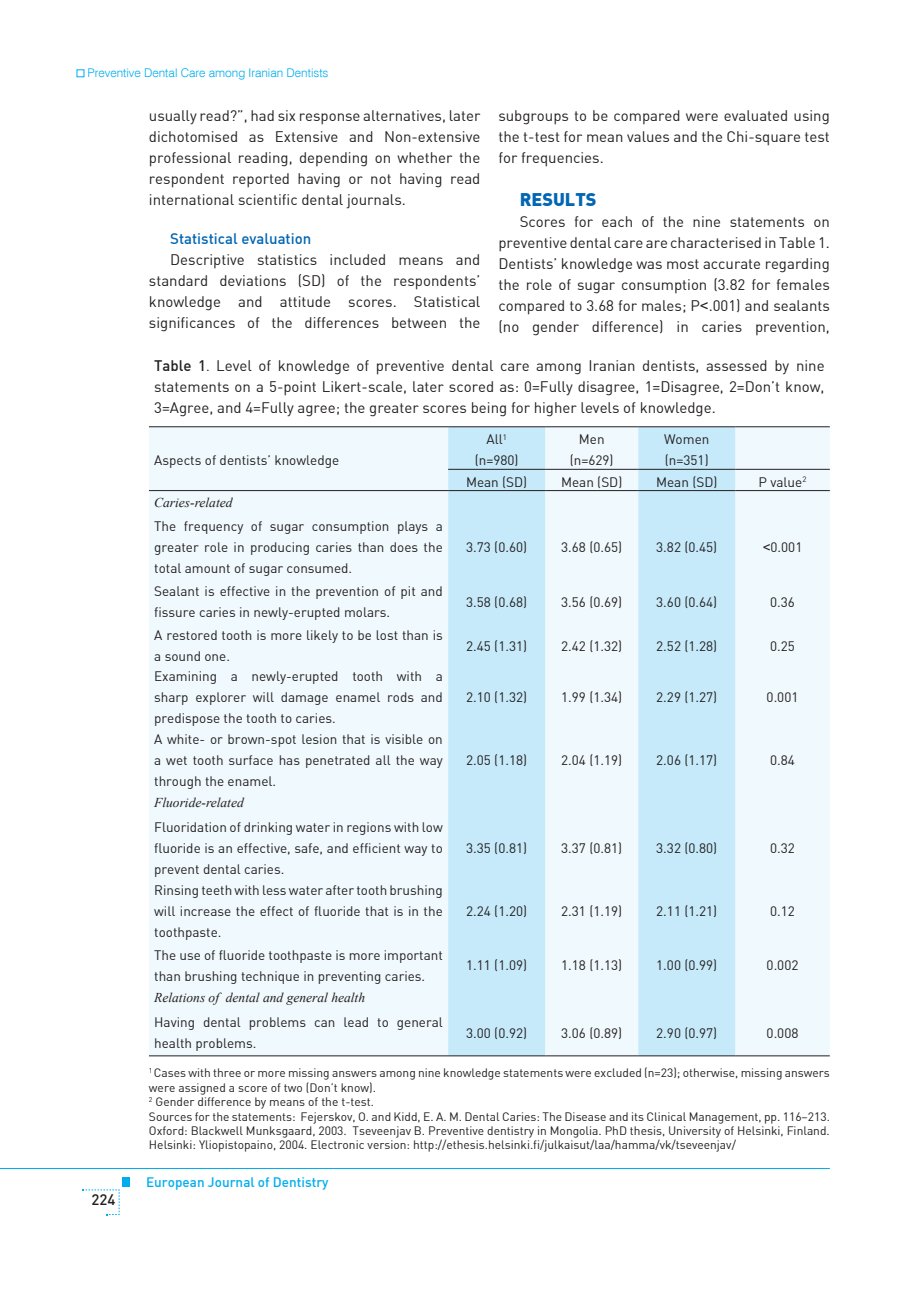
<style>
.page{position:relative;width:915px;height:1306px;background:#fff}
.page>*{position:absolute;margin:0;border:0;box-sizing:border-box;transform-origin:0 0}
.t1{font:18px "Din B Black";color:#0166b3}
.t2{font:15px/21px "Din B Regular";color:#231f20;text-align:justify}
.t3{font:15px "Din B Medium";color:#0166b3}
.t4{font:15px "Din B Medium";color:#231f20}
.t5{font:13.5px/21px "Din B Regular";color:#231f20;text-align:justify}
.t6{font:italic 13.5px "Times New Roman";color:#231f20}
.t7{font:13.5px "Din B Medium";color:#00aeef}
.t8{font:12px/14.4px "Din B Regular";color:#231f20}
.t9{font:300 12px "Swiss 721 BT";color:#00aeef}
.s1{font-family:"Arial"}
.s2{font-family:"Din B Medium"}
.s3{font-size:13.5px}
</style>
<div class="page">
<hr style="left:0;top:1168px;width:829px;height:1px;background:#00aeef">
<div style="left:122px;top:1177px;width:8px;height:9px;background:#00aeef"></div>
<svg style="left:83px;top:1189px;width:37px;height:26px"></svg>
<div style="left:149px;top:427px;width:680px;height:628px;background:#f0f9fd"></div>
<svg style="left:448px;top:427px;width:287px;height:628px;fill:#c6eafa"></svg>
<hr style="left:735px;top:469px;width:94px;height:1px;background:#231f20">
<hr style="left:149px;top:490px;width:299px;height:1px;background:#231f20">
<hr style="left:448px;top:490px;width:97px;height:1px;background:#231f20">
<hr style="left:545px;top:490px;width:93px;height:1px;background:#231f20">
<hr style="left:638px;top:490px;width:97px;height:1px;background:#231f20">
<hr style="left:735px;top:490px;width:94px;height:1px;background:#231f20">
<hr style="left:149px;top:1055px;width:299px;height:1px;background:#231f20">
<hr style="left:448px;top:1055px;width:97px;height:1px;background:#231f20">
<hr style="left:545px;top:1055px;width:93px;height:1px;background:#231f20">
<hr style="left:638px;top:1055px;width:97px;height:1px;background:#231f20">
<hr style="left:735px;top:1055px;width:94px;height:1px;background:#231f20">
<hr style="left:149px;top:426px;width:299px;height:1px;background:#231f20">
<hr style="left:448px;top:426px;width:97px;height:1px;background:#231f20">
<hr style="left:545px;top:426px;width:93px;height:1px;background:#231f20">
<hr style="left:638px;top:426px;width:97px;height:1px;background:#231f20">
<hr style="left:735px;top:426px;width:94px;height:1px;background:#231f20">
<hr style="left:448px;top:469px;width:97px;height:1px;background:#231f20">
<hr style="left:545px;top:469px;width:93px;height:1px;background:#231f20">
<hr style="left:638px;top:469px;width:97px;height:1px;background:#231f20">
<p class="t9" style="left:87px;top:66px;width:242px">Preventive Dental Care among Iranian Dentists</p>
<p class="t2" style="left:149px;top:105px;width:333px">usually read?”, had six response alternatives, later dichotomised as Extensive and Non-extensive professional reading, depending on whether the respondent reported having or not having read international scientific dental journals.</p>
<p class="t3" style="left:170px;top:229px;width:142px">Statistical evaluation</p>
<p class="t2" style="left:149px;top:249px;width:333px;text-indent:21px">Descriptive statistics included means and standard deviations (SD) of the respondents’ knowledge and attitude scores. Statistical significances of the differences between the</p>
<p class="t2" style="left:498px;top:105px;width:333px">subgroups to be compared were evaluated using the t-test for mean values and the Chi-square test for frequencies.</p>
<h1 class="t1" style="left:519px;top:187px;width:78px">RESULTS</h1>
<p class="t2" style="left:498px;top:210px;width:333px;text-indent:21px">Scores for each of the nine statements on preventive dental care are characterised in Table 1.<br>Dentists’ knowledge was most accurate regarding the role of sugar consumption (3.82 for females compared to 3.68 for males; P<span class="s1">&lt;</span>.001) and sealants (no gender difference) in caries prevention,</p>
<p class="t2" style="left:154px;top:355px;width:671px"><span class="s2">Table 1</span><span class="s3">.</span> Level of knowledge of preventive dental care among Iranian dentists, assessed by nine statements on a 5-point Likert-scale, later scored as: 0=Fully disagree, 1=Disagree, 2=Don’t know, 3=Agree, and 4=Fully agree; the greater scores being for higher levels of knowledge.</p>
<p class="t5" style="left:154px;top:449px;width:186px">Aspects of dentists’ knowledge</p>
<p class="t5" style="left:486px;top:428px;width:22px">All<sup>1</sup></p>
<p class="t5" style="left:578px;top:428px;width:27px">Men</p>
<p class="t5" style="left:664px;top:428px;width:47px">Women</p>
<p class="t5" style="left:474px;top:449px;width:45px">(n=980)</p>
<p class="t5" style="left:569px;top:449px;width:45px">(n=629)</p>
<p class="t5" style="left:664px;top:449px;width:45px">(n=351)</p>
<p class="t5" style="left:466px;top:471px;width:63px">Mean (SD)</p>
<p class="t5" style="left:561px;top:471px;width:63px">Mean (SD)</p>
<p class="t5" style="left:656px;top:471px;width:63px">Mean (SD)</p>
<p class="t5" style="left:758px;top:471px;width:49px">P value<sup>2</sup></p>
<p class="t6" style="left:154px;top:493px;width:80px">Caries-related</p>
<p class="t5" style="left:154px;top:515px;width:290px">The frequency of sugar consumption plays a greater role in producing caries than does the total amount of sugar consumed.</p>
<p class="t5" style="left:466px;top:536px;width:62px">3.73 (0.60)</p>
<p class="t5" style="left:561px;top:536px;width:62px">3.68 (0.65)</p>
<p class="t5" style="left:656px;top:536px;width:62px">3.82 (0.45)</p>
<p class="t5" style="left:762px;top:536px;width:41px"><span class="s1">&lt;</span>0.001</p>
<p class="t5" style="left:154px;top:580px;width:290px">Sealant is effective in the prevention of pit and fissure caries in newly-erupted molars.</p>
<p class="t5" style="left:466px;top:591px;width:62px">3.58 (0.68)</p>
<p class="t5" style="left:561px;top:591px;width:62px">3.56 (0.69)</p>
<p class="t5" style="left:656px;top:591px;width:62px">3.60 (0.64)</p>
<p class="t5" style="left:769px;top:591px;width:26px">0.36</p>
<p class="t5" style="left:154px;top:624px;width:290px">A restored tooth is more likely to be lost than is a sound one.</p>
<p class="t5" style="left:466px;top:635px;width:62px">2.45 (1.31)</p>
<p class="t5" style="left:561px;top:635px;width:62px">2.42 (1.32)</p>
<p class="t5" style="left:656px;top:635px;width:62px">2.52 (1.28)</p>
<p class="t5" style="left:769px;top:635px;width:26px">0.25</p>
<p class="t5" style="left:154px;top:665px;width:290px">Examining a newly-erupted tooth with a sharp explorer will damage enamel rods and predispose the tooth to caries.</p>
<p class="t5" style="left:466px;top:686px;width:62px">2.10 (1.32)</p>
<p class="t5" style="left:561px;top:686px;width:62px">1.99 (1.34)</p>
<p class="t5" style="left:656px;top:686px;width:62px">2.29 (1.27)</p>
<p class="t5" style="left:766px;top:686px;width:33px">0.001</p>
<p class="t5" style="left:154px;top:728px;width:290px">A white- or brown-spot lesion that is visible on a wet tooth surface has penetrated all the way through the enamel.</p>
<p class="t6" style="left:154px;top:792px;width:91px">Fluoride-related</p>
<p class="t5" style="left:154px;top:816px;width:290px">Fluoridation of drinking water in regions with low fluoride is an effective, safe, and efficient way to prevent dental caries.</p>
<p class="t5" style="left:154px;top:879px;width:290px">Rinsing teeth with less water after tooth brushing will increase the effect of fluoride that is in the toothpaste.</p>
<p class="t5" style="left:466px;top:749px;width:62px">2.05 (1.18)</p>
<p class="t5" style="left:561px;top:749px;width:62px">2.04 (1.19)</p>
<p class="t5" style="left:656px;top:749px;width:62px">2.06 (1.17)</p>
<p class="t5" style="left:769px;top:749px;width:26px">0.84</p>
<p class="t5" style="left:466px;top:837px;width:62px">3.35 (0.81)</p>
<p class="t5" style="left:561px;top:837px;width:62px">3.37 (0.81)</p>
<p class="t5" style="left:656px;top:837px;width:62px">3.32 (0.80)</p>
<p class="t5" style="left:769px;top:837px;width:26px">0.32</p>
<p class="t5" style="left:466px;top:900px;width:62px">2.24 (1.20)</p>
<p class="t5" style="left:561px;top:900px;width:62px">2.31 (1.19)</p>
<p class="t5" style="left:656px;top:900px;width:62px">2.11 (1.21)</p>
<p class="t5" style="left:769px;top:900px;width:26px">0.12</p>
<p class="t5" style="left:154px;top:944px;width:290px">The use of fluoride toothpaste is more important than brushing technique in preventing caries.</p>
<p class="t5" style="left:466px;top:954px;width:62px">1.11 (1.09)</p>
<p class="t5" style="left:561px;top:954px;width:62px">1.18 (1.13)</p>
<p class="t5" style="left:656px;top:954px;width:62px">1.00 (0.99)</p>
<p class="t5" style="left:766px;top:954px;width:33px">0.002</p>
<p class="t6" style="left:154px;top:988px;width:212px">Relations of dental and general health</p>
<p class="t5" style="left:154px;top:1011px;width:290px">Having dental problems can lead to general health problems.</p>
<p class="t5" style="left:466px;top:1022px;width:62px">3.00 (0.92)</p>
<p class="t5" style="left:561px;top:1022px;width:62px">3.06 (0.89)</p>
<p class="t5" style="left:656px;top:1022px;width:62px">2.90 (0.97)</p>
<p class="t5" style="left:766px;top:1022px;width:33px">0.008</p>
<p class="t8" style="left:149px;top:1065px;width:682px"><sup>1</sup> Cases with three or more missing answers among nine knowledge statements were excluded (n=23); otherwise, missing answers were assigned a score of two (Don’t know).<br><sup>2</sup> Gender difference by means of the t-test.<br>Sources for the statements: Fejerskov, O. and Kidd, E. A. M. Dental Caries: The Disease and its Clinical Management, pp. 116–213.<br>Oxford: Blackwell Munksgaard, 2003. Tseveenjav B. Preventive dentistry in Mongolia. PhD thesis, University of Helsinki, Finland.<br>Helsinki: Yliopistopaino, 2004. Electronic version: http://ethesis.helsinki.fi/julkaisut/laa/hamma/vk/tseveenjav/</p>
<p class="t4" style="left:92px;top:1189px;width:25px">224</p>
<p class="t7" style="left:146px;top:1173px;width:184px">European Journal of Dentistry</p>
</div>
